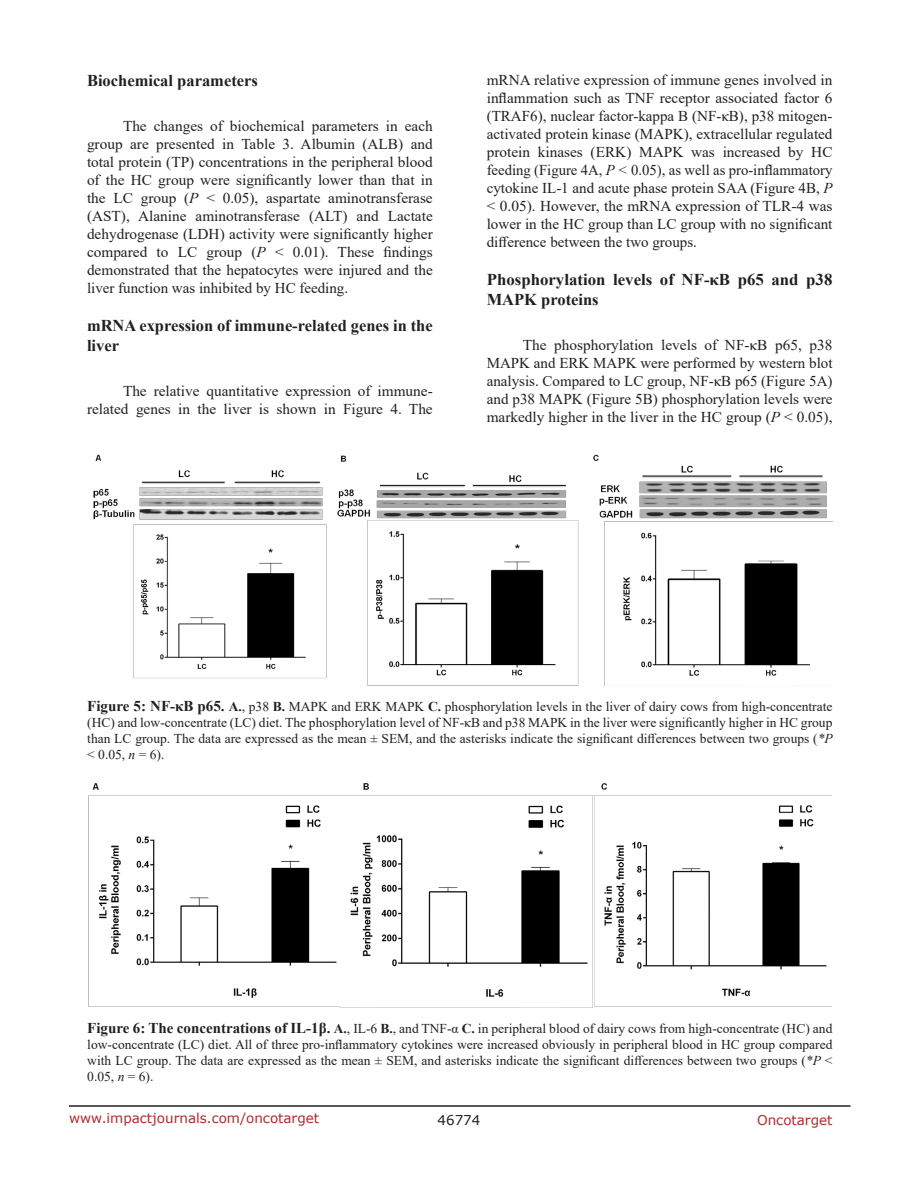
<style>
.page{position:relative;width:918px;height:1188px;background:#fff}
.page>*{position:absolute;margin:0;border:0;box-sizing:border-box;transform-origin:0 0}
.SubHeading{font:700 16.5px/19.8px "Times New Roman";color:#221f22}
.BodyText{font:15px/18px "Times New Roman";color:#221f22;text-align:justify}
.FigureText{font:13.5px/16.2px "Times New Roman";color:#221f22;text-align:justify}
.t1{font:13.5px "Verdana";color:#ac2b31}
.t2{font:13.5px "Verdana";color:#221f22}
.s1{font-style:italic}
.s2{font-weight:700;font-size:15px}
.s3{font-weight:700}
</style>
<div class="page">
<hr style="left:69px;top:1105px;width:781px;height:2px;background:#231f20">
<img style="left:93px;top:454px;width:739px;height:231px">
<img style="left:88px;top:783px;width:743px;height:224px">
<p class="SubHeading" style="left:87px;top:70px;width:172px">Biochemical parameters</p>
<p class="BodyText" style="left:87px;top:117px;width:347px;text-indent:36px">The changes of biochemical parameters in each group are presented in Table 3. Albumin (ALB) and total protein (TP) concentrations in the peripheral blood of the HC group were significantly lower than that in the LC group (<span class="s1">P</span> &lt; 0.05), aspartate aminotransferase (AST), Alanine aminotransferase (ALT) and Lactate dehydrogenase (LDH) activity were significantly higher compared to LC group (<span class="s1">P</span> &lt; 0.01). These findings demonstrated that the hepatocytes were injured and the liver function was inhibited by HC feeding.</p>
<p class="SubHeading" style="left:87px;top:315px;width:347px">mRNA expression of immune-related genes in the liver</p>
<p class="BodyText" style="left:87px;top:381px;width:347px;text-align:right">The relative quantitative expression of immune&shy;related genes in the liver is shown in Figure 4. The</p>
<p class="BodyText" style="left:487px;top:71px;width:348px">mRNA relative expression of immune genes involved in inflammation such as TNF receptor associated factor 6 (TRAF6), nuclear factor-kappa B (NF-κB), p38 mitogen&shy;activated protein kinase (MAPK), extracellular regulated protein kinases (ERK) MAPK was increased by HC feeding (Figure 4A, <span class="s1">P &lt;</span> 0.05), as well as pro-inflammatory cytokine IL-1 and acute phase protein SAA (Figure 4B, <span class="s1">P </span>&lt; 0.05). However, the mRNA expression of TLR-4 was lower in the HC group than LC group with no significant difference between the two groups.</p>
<p class="SubHeading" style="left:487px;top:269px;width:347px">Phosphorylation levels of NF-κB p65 and p38<br>MAPK proteins</p>
<p class="BodyText" style="left:487px;top:336px;width:347px;text-indent:36px">The phosphorylation levels of NF-κB p65, p38<br>MAPK and ERK MAPK were performed by western blot analysis. Compared to LC group, NF-κB p65 (Figure 5A) and p38 MAPK (Figure 5B) phosphorylation levels were markedly higher in the liver in the HC group (<span class="s1">P</span> &lt; 0.05),</p>
<p class="FigureText" style="left:87px;top:698px;width:747px"><span class="s2">Figure 5: NF-κB p65.</span> <span class="s3">A.</span>, p38 <span class="s3">B.</span> MAPK and ERK MAPK <span class="s3">C.</span> phosphorylation levels in the liver of dairy cows from high-concentrate (HC) and low-concentrate (LC) diet. The phosphorylation level of NF-κB and p38 MAPK in the liver were significantly higher in HC group than LC group. The data are expressed as the mean ± SEM, and the asterisks indicate the significant differences between two groups (<span class="s1">*P </span>&lt; 0.05, <span class="s1">n</span> = 6).</p>
<p class="FigureText" style="left:87px;top:1020px;width:747px"><span class="s2">Figure 6: The concentrations of IL-1β.</span> <span class="s3">A.</span>, IL-6 <span class="s3">B.</span>, and TNF-α <span class="s3">C.</span> in peripheral blood of dairy cows from high-concentrate (HC) and low-concentrate (LC) diet. All of three pro-inflammatory cytokines were increased obviously in peripheral blood in HC group compared with LC group. The data are expressed as the mean ± SEM, and asterisks indicate the significant differences between two groups (<span class="s1">*P</span> &lt; 0.05, <span class="s1">n</span> = 6).</p>
<p class="t1" style="left:69px;top:1109px;width:252px">www.impactjournals.com/oncotarget</p>
<p class="t2" style="left:438px;top:1111px;width:44px">46774</p>
<p class="t1" style="left:757px;top:1111px;width:77px">Oncotarget</p>
</div>
